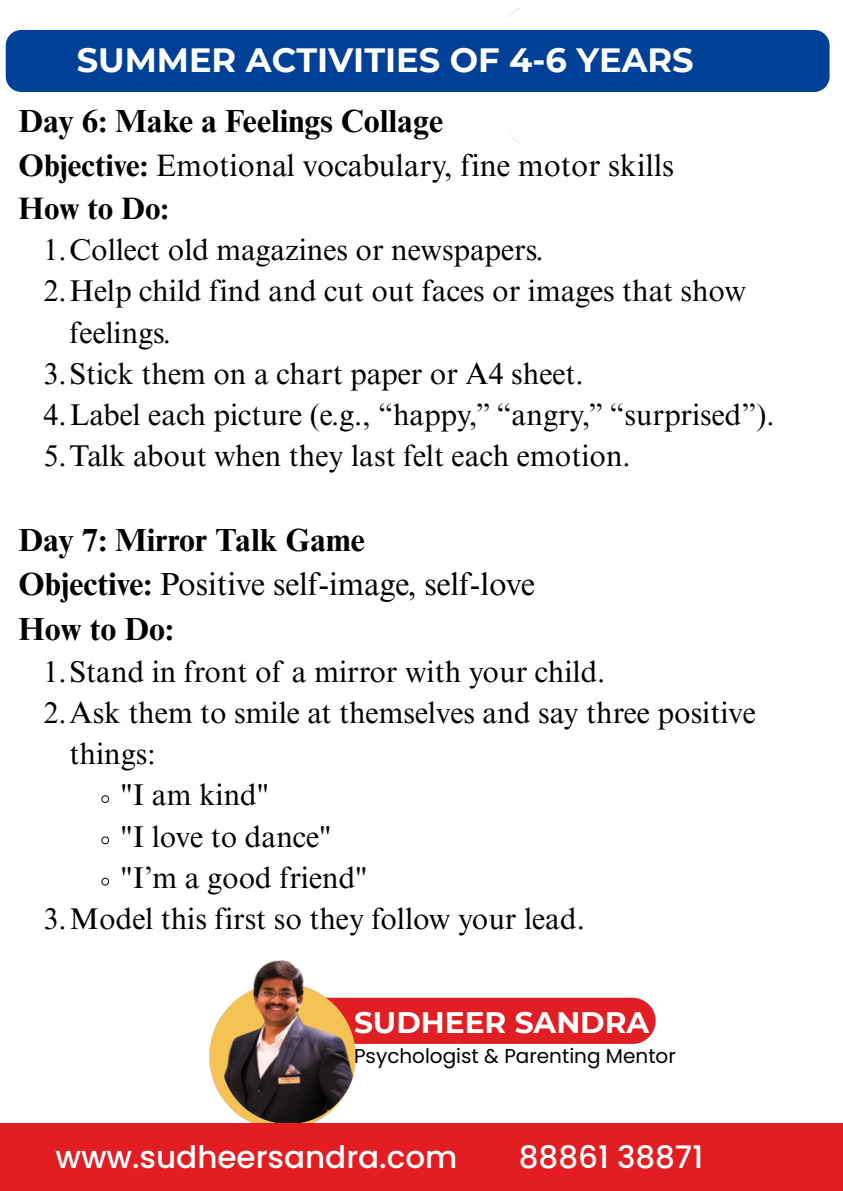
<style>
.page{position:relative;width:843px;height:1191px;background:#fff}
.page>*{position:absolute;margin:0;border:0;box-sizing:border-box;transform-origin:0 0}
.t1{font:700 33.6px/46.5px "Montserrat";color:#fff}
.t2{font:700 32px/44.2px "Times NRMT Pro";color:#000}
.t3{font:31px/42.7px "Times NRMT Pro";color:#000}
.t4{font:500 31px "Poppins";color:#fff}
.t5{font:30px/41.2px "Times NRMT Pro";color:#000}
.t6{font:700 29.6px "Montserrat";color:#fff}
.t7{font:20px "Poppins";color:#000}
.s1{font-weight:700}
.s2{font-weight:400}
</style>
<div class="page">
<img style="left:210px;top:997px;width:446px;height:99px">
<img style="left:221px;top:1067px;width:135px;height:56px">
<img style="left:209px;top:960px;width:194px;height:107px">
<div style="left:0;top:1123px;width:842px;height:67px;background:#e21e23"></div>
<div style="left:6px;top:30px;width:823px;height:62px;background:#004096;border-radius:16px"></div>
<svg style="left:101px;top:795px;width:8px;height:8px"></svg>
<svg style="left:101px;top:836px;width:8px;height:8px"></svg>
<svg style="left:101px;top:877px;width:8px;height:8px"></svg>
<p class="t1" style="left:77px;top:37px;width:618px">SUMMER ACTIVITIES OF 4-6 YEARS<br>KIDS</p>
<p class="t2" style="left:19px;top:103px;width:426px">Day 6: Make a Feelings Collage</p>
<p class="t3" style="left:19px;top:148px;width:657px"><span class="s1">Objective:</span> Emotional vocabulary, fine motor skills<br><span class="s1">How to Do:</span></p>
<p class="t5" style="left:43px;top:233px;width:501px">1.Collect old magazines or newspapers.</p>
<h3 class="t5" style="left:70px;top:274px;width:677px;text-indent:-26px">2.Help child find and cut out faces or images that show feelings.</h3>
<p class="t5" style="left:43px;top:356px;width:541px">3.Stick them on a chart paper or A4 sheet.</p>
<p class="t5" style="left:43px;top:398px;width:732px">4.Label each picture (e.g., “happy,” “angry,” “surprised”).</p>
<p class="t5" style="left:43px;top:439px;width:588px">5.Talk about when they last felt each emotion.</p>
<p class="t2" style="left:19px;top:522px;width:518px">Day 7: Mirror Talk Game<br>Objective: <span class="s2">Positive self-image, self-love<br></span>How to Do:</p>
<p class="t5" style="left:43px;top:654px;width:563px">1.Stand in front of a mirror with your child.</p>
<p class="t5" style="left:70px;top:695px;width:687px;text-indent:-26px">2.Ask them to smile at themselves and say three positive things:</p>
<p class="t5" style="left:121px;top:778px;width:150px">"I am kind"</p>
<p class="t5" style="left:121px;top:819px;width:212px">"I love to dance"</p>
<p class="t5" style="left:121px;top:860px;width:248px">"I’m a good friend"</p>
<h2 class="t5" style="left:43px;top:902px;width:543px">3.Model this first so they follow your lead.</h2>
<h3 class="t6" style="left:354px;top:1004px;width:296px">SUDHEER SANDRA</h3>
<p class="t7" style="left:354px;top:1041px;width:323px">Psychologist &amp; Parenting Mentor</p>
<p class="t4" style="left:55px;top:1135px;width:403px">www.sudheersandra.com</p>
<h2 class="t4" style="left:518px;top:1135px;width:186px">88861 38871</h2>
</div>
